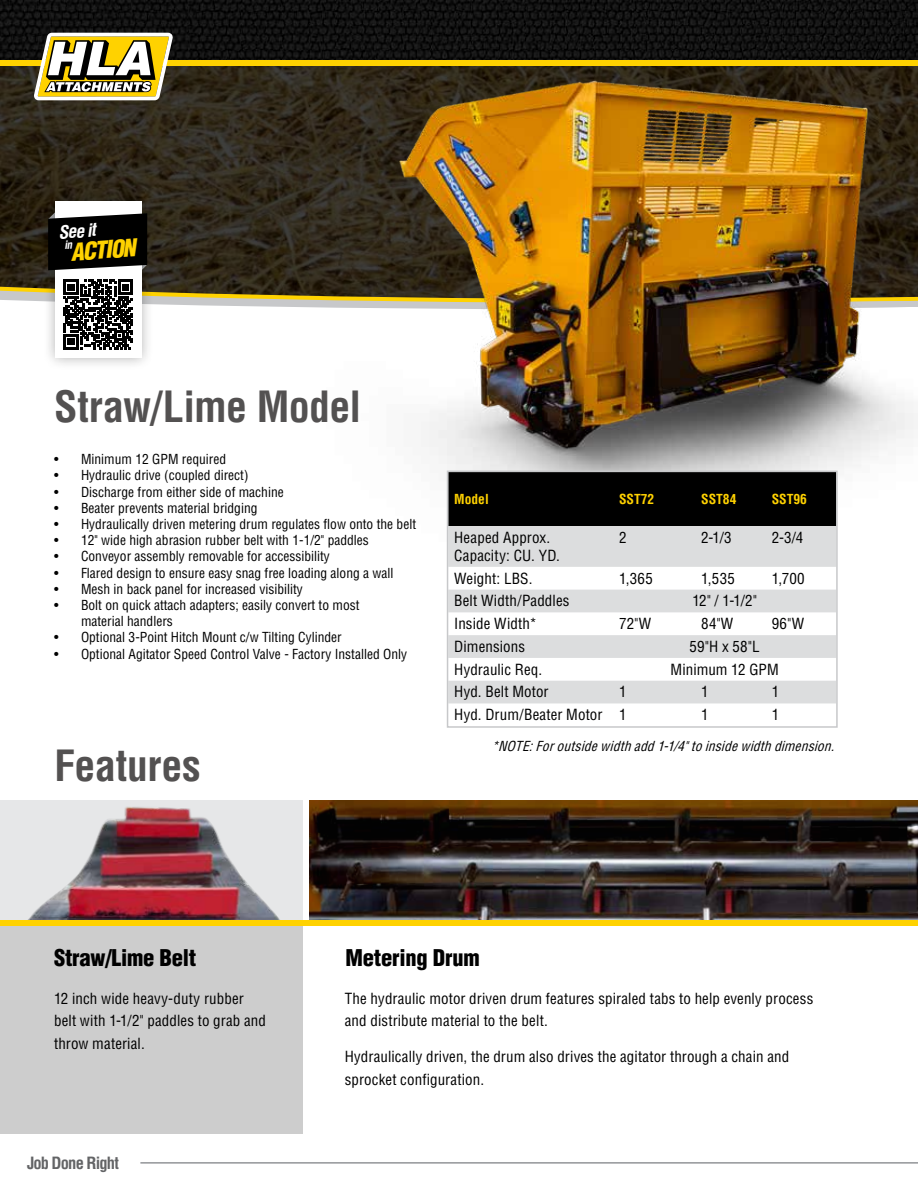
<style>
.page{position:relative;width:918px;height:1188px;background:#fff}
.page>*{position:absolute;margin:0;border:0;box-sizing:border-box;transform-origin:0 0}
.t1{font:700 condensed 42px "Helvetica LT Std";letter-spacing:-.015em;color:#535151}
.t2{font:italic 900 condensed 23.7px "Helvetica LT Std";color:#ffd200}
.t3{font:900 condensed 22.5px "Helvetica LT Std";letter-spacing:-.01em;color:#000}
.t4{font:italic 700 condensed 17.85px "Helvetica LT Std";color:#fff}
.t5{font:700 condensed 16.5px "Helvetica LT Std";letter-spacing:-.05em;color:#636466}
.t6{font:condensed 15px/22.5px "Helvetica LT Std";letter-spacing:.01em;color:#000}
.t7{font:condensed 13.5px/16.2px "Helvetica LT Std";color:#000}
.t8{font:italic condensed 13.5px "Helvetica LT Std";color:#000}
.t9{font:700 condensed 13.5px "Helvetica LT Std";color:#ffd200}
</style>
<div class="page">
<svg style="left:0;top:60px;width:76px;height:185px;background:#2c2516"></svg>
<svg style="left:0;top:249px;width:43px;height:53px;background:#595036"></svg>
<svg style="left:0;top:0;width:76px;height:60px;background:#101010"></svg>
<div style="left:0;top:898px;width:306px;height:236px;background:#cdcdcd"></div>
<img style="left:0;top:801px;width:303px;height:119px">
<svg style="left:309px;top:801px;width:609px;height:119px;background:#372c25"></svg>
<div style="left:303px;top:801px;width:6px;height:333px;background:#fff"></div>
<div style="left:0;top:920px;width:918px;height:5px;background:#ffd200"></div>
<hr style="left:140px;top:1162px;width:778px;height:2px;background:#939598">
<div style="left:0;top:61px;width:918px;height:5px;background:#ffd200"></div>
<svg style="left:34px;top:33px;width:42px;height:67px"></svg>
<img style="left:76px;top:0;width:651px;height:634px">
<img style="left:727px;top:0;width:191px;height:471px">
<div style="left:43px;top:189px;width:111px;height:181px;background:#000;opacity:.3"></div>
<div style="left:55px;top:201px;width:86px;height:156px;background:#fff"></div>
<svg style="left:64px;top:280px;width:69px;height:69px"></svg>
<div style="left:448px;top:471px;width:389px;height:256px;background:#fff"></div>
<svg style="left:450px;top:474px;width:385px;height:93px;background:#616161"></svg>
<div style="left:450px;top:590px;width:385px;height:22px;background:#dcddde"></div>
<div style="left:450px;top:635px;width:385px;height:23px;background:#dcddde"></div>
<div style="left:450px;top:681px;width:385px;height:22px;background:#dcddde"></div>
<div style="left:447px;top:471px;width:391px;height:257px;border:2px solid #c7c8ca"></div>
<svg style="left:48px;top:211px;width:99px;height:62px;background:#262626"></svg>
<h3 class="t4" style="left:58px;top:221px;width:39px;rotate:-4deg">See it</h3>
<h2 class="t2" style="left:69px;top:237px;width:67px;rotate:-4deg">ACTION</h2>
<h1 class="t1" style="left:54px;top:380px;width:309px">Straw/Lime Model</h1>
<p class="t7" style="left:54px;top:451px;width:174px">• Minimum 12 GPM required</p>
<p class="t7" style="left:54px;top:467px;width:196px">• Hydraulic drive (coupled direct)</p>
<p class="t7" style="left:54px;top:484px;width:231px">• Discharge from either side of machine</p>
<p class="t7" style="left:54px;top:500px;width:205px">• Beater prevents material bridging</p>
<p class="t7" style="left:54px;top:516px;width:364px">• Hydraulically driven metering drum regulates flow onto the belt</p>
<p class="t7" style="left:54px;top:532px;width:316px">• 12" wide high abrasion rubber belt with 1-1/2" paddles</p>
<p class="t7" style="left:54px;top:548px;width:277px">• Conveyor assembly removable for accessibility</p>
<p class="t7" style="left:54px;top:565px;width:341px">• Flared design to ensure easy snag free loading along a wall</p>
<p class="t7" style="left:54px;top:581px;width:250px">• Mesh in back panel for increased visibility</p>
<p class="t7" style="left:81px;top:597px;width:280px;text-indent:-27px">• Bolt on quick attach adapters; easily convert to most material handlers</p>
<p class="t7" style="left:54px;top:629px;width:289px">• Optional 3-Point Hitch Mount c/w Tilting Cylinder</p>
<p class="t7" style="left:54px;top:646px;width:355px">• Optional Agitator Speed Control Valve - Factory Installed Only</p>
<h1 class="t1" style="left:54px;top:739px;width:148px">Features</h1>
<p class="t9" style="left:454px;top:491px;width:36px">Model</p>
<p class="t9" style="left:619px;top:491px;width:37px">SST72</p>
<p class="t9" style="left:701px;top:491px;width:37px">SST84</p>
<p class="t9" style="left:772px;top:491px;width:37px">SST96</p>
<p class="t6" style="left:454px;top:528px;width:107px;line-height:18px">Heaped Approx.<br>Capacity: CU. YD.</p>
<p class="t6" style="left:619px;top:526px;width:9px">2</p>
<p class="t6" style="left:701px;top:526px;width:32px">2-1/3</p>
<p class="t6" style="left:772px;top:526px;width:33px">2-3/4</p>
<p class="t6" style="left:454px;top:567px;width:80px">Weight: LBS.</p>
<p class="t6" style="left:619px;top:567px;width:35px">1,365</p>
<p class="t6" style="left:701px;top:567px;width:35px">1,535</p>
<p class="t6" style="left:772px;top:567px;width:35px">1,700</p>
<p class="t6" style="left:454px;top:590px;width:117px">Belt Width/Paddles</p>
<p class="t6" style="left:692px;top:590px;width:66px">12" / 1-1/2"</p>
<p class="t6" style="left:454px;top:612px;width:84px">Inside Width*</p>
<p class="t6" style="left:619px;top:612px;width:34px">72"W</p>
<p class="t6" style="left:701px;top:612px;width:34px">84"W</p>
<p class="t6" style="left:772px;top:612px;width:34px">96"W</p>
<p class="t6" style="left:454px;top:635px;width:72px">Dimensions</p>
<p class="t6" style="left:690px;top:635px;width:72px">59"H x 58"L</p>
<p class="t6" style="left:454px;top:658px;width:89px">Hydraulic Req.</p>
<p class="t6" style="left:671px;top:658px;width:110px">Minimum 12 GPM</p>
<p class="t6" style="left:454px;top:681px;width:96px">Hyd. Belt Motor</p>
<p class="t6" style="left:619px;top:681px;width:9px">1</p>
<p class="t6" style="left:701px;top:681px;width:9px">1</p>
<p class="t6" style="left:772px;top:681px;width:9px">1</p>
<p class="t6" style="left:454px;top:703px;width:174px">Hyd. Drum/Beater Motor 1</p>
<p class="t6" style="left:701px;top:703px;width:9px">1</p>
<p class="t6" style="left:772px;top:703px;width:9px">1</p>
<p class="t8" style="left:491px;top:738px;width:349px">*NOTE:Foroutsidewidthadd1-1/4"toinsidewidthdimension.</p>
<h3 class="t3" style="left:54px;top:944px;width:144px">Straw/Lime Belt</h3>
<h3 class="t3" style="left:346px;top:944px;width:136px">Metering Drum</h3>
<p class="t6" style="left:54px;top:987px;width:214px">12 inch wide heavy-duty rubber belt with 1-1/2" paddles to grab and throw material.</p>
<p class="t6" style="left:345px;top:987px;width:470px">The hydraulic motor driven drum features spiraled tabs to help evenly process and distribute material to the belt.</p>
<p class="t6" style="left:345px;top:1046px;width:446px">Hydraulically driven, the drum also drives the agitator through a chain and sprocket configuration.</p>
<p class="t5" style="left:27px;top:1152px;width:93px">Job Done Right</p>
</div>
